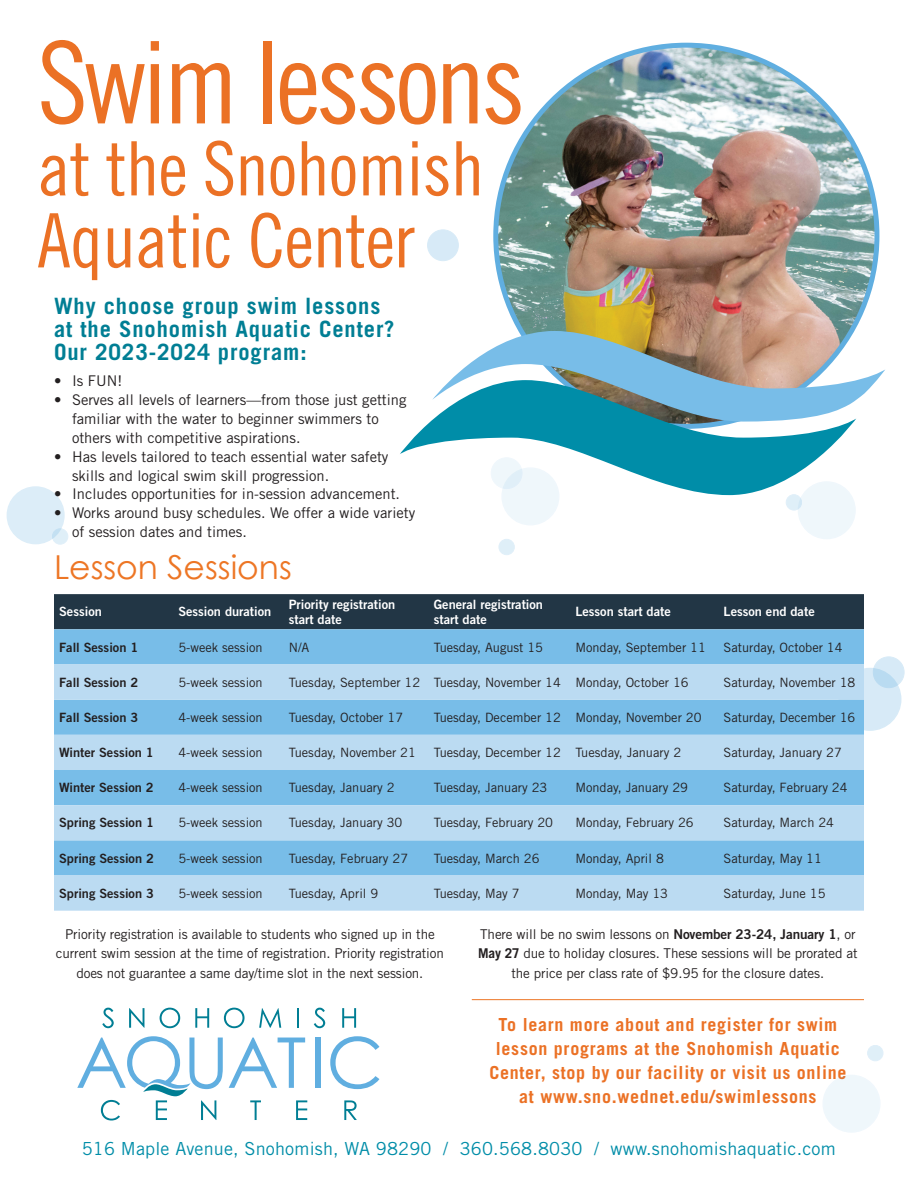
<style>
.page{position:relative;width:918px;height:1188px;background:#fff}
.page>*{position:absolute;margin:0;border:0;box-sizing:border-box;transform-origin:0 0}
.t1{font:114px "Trade Gothic LT Std Cn 18";letter-spacing:-.04em;color:#eb7125}
.t2{font:75px/72px "Trade Gothic LT Std Cn 18";letter-spacing:-.01em;color:#eb7125}
.t3{font:33px "Century Gothic";color:#ed7625}
.t4{font:700 22.5px/23px "Trade Gothic LT Std";letter-spacing:.04em;color:#007e94}
.t5{font:700 18px/24px "Trade Gothic LT Std";letter-spacing:.04em;color:#eb7125;text-align:center}
.t6{font:18px "Trade Gothic LT Std";letter-spacing:.01em;color:#008da8}
.t7{font:14.7px/18.9px "Trade Gothic LT Std";color:#231f20}
.t8{font:13.5px/19.5px "Trade Gothic LT Std";letter-spacing:-.01em;color:#231f20;text-align:center}
.t9{font:12.9px "Trade Gothic LT Std";color:#231f20}
.t10{font:12.9px/15.5px "Trade Gothic LT Std Bd 2";color:#fff}
.t11{font:12.9px "Trade Gothic LT Std Bd 2";color:#231f20}
.s1{font-family:"Trade Gothic LT Std Bd 2"}
.s2{font-weight:700}
</style>
<div class="page">
<div style="left:839px;top:669px;width:62px;height:61px;background:#d7eaf7;border-radius:50%"></div>
<svg style="left:873px;top:657px;width:31px;height:31px"></svg>
<div style="left:873px;top:656px;width:31px;height:32px;border:1px solid #60aee0;border-radius:50%"></div>
<div style="left:54px;top:594px;width:810px;height:35px;background:#223645"></div>
<div style="left:54px;top:629px;width:810px;height:35px;background:#78bde8"></div>
<svg style="left:54px;top:664px;width:810px;height:247px;fill:#bbdbf2"></svg>
<svg style="left:229px;top:1038px;width:76px;height:50px"></svg>
<div style="left:315px;top:1038px;width:5px;height:50px;background:#60aee0"></div>
<svg style="left:330px;top:1036px;width:49px;height:53px"></svg>
<svg style="left:102px;top:1008px;width:12px;height:20px"></svg>
<svg style="left:129px;top:1008px;width:15px;height:20px"></svg>
<svg style="left:160px;top:1008px;width:20px;height:20px"></svg>
<svg style="left:195px;top:1008px;width:14px;height:20px"></svg>
<svg style="left:224px;top:1008px;width:21px;height:20px"></svg>
<svg style="left:259px;top:1008px;width:22px;height:20px"></svg>
<hr style="left:297px;top:1008px;width:2px;height:20px;background:#007e94">
<svg style="left:314px;top:1008px;width:11px;height:20px"></svg>
<svg style="left:342px;top:1008px;width:14px;height:20px"></svg>
<svg style="left:250px;top:1100px;width:11px;height:20px"></svg>
<svg style="left:296px;top:1100px;width:11px;height:20px"></svg>
<svg style="left:344px;top:1100px;width:13px;height:20px"></svg>
<svg style="left:77px;top:1036px;width:146px;height:85px"></svg>
<div style="left:428px;top:230px;width:30px;height:31px;background:#d7eaf7;border-radius:50%"></div>
<div style="left:427px;top:229px;width:32px;height:32px;border:1px solid #60aee0;border-radius:50%"></div>
<div style="left:499px;top:539px;width:15px;height:16px;background:#dfeff8;border-radius:50%"></div>
<div style="left:499px;top:539px;width:16px;height:16px;border:1px solid #60aee0;border-radius:50%"></div>
<div style="left:868px;top:1045px;width:15px;height:16px;background:#dfeff8;border-radius:50%"></div>
<div style="left:867px;top:1045px;width:16px;height:16px;border:1px solid #60aee0;border-radius:50%"></div>
<div style="left:786px;top:495px;width:16px;height:15px;background:#dfeff8;border-radius:50%"></div>
<div style="left:786px;top:495px;width:16px;height:15px;border:1px solid #60aee0;border-radius:50%"></div>
<div style="left:52px;top:529px;width:16px;height:15px;background:#dfeff8;border-radius:50%"></div>
<div style="left:52px;top:529px;width:16px;height:15px;border:1px solid #60aee0;border-radius:50%"></div>
<div style="left:502px;top:468px;width:57px;height:57px;background:#eff7fb;border-radius:50%"></div>
<div style="left:823px;top:1075px;width:57px;height:57px;background:#eff7fb;border-radius:50%"></div>
<div style="left:822px;top:1075px;width:59px;height:58px;border:1px solid #60aee0;border-radius:50%"></div>
<div style="left:798px;top:482px;width:57px;height:57px;background:#eff7fb;border-radius:50%"></div>
<div style="left:798px;top:481px;width:58px;height:58px;border:1px solid #60aee0;border-radius:50%"></div>
<div style="left:7px;top:487px;width:57px;height:57px;background:#dcedf8;border-radius:50%"></div>
<div style="left:7px;top:486px;width:58px;height:58px;border:1px solid #60aee0;border-radius:50%"></div>
<img style="left:496px;top:45px;width:381px;height:381px;border-radius:191px">
<svg style="left:400px;top:420px;width:454px;height:75px"></svg>
<svg style="left:432px;top:331px;width:453px;height:91px"></svg>
<hr style="left:472px;top:999px;width:392px;height:1px;background:#ed7625">
<h1 class="t1" style="left:37px;top:15px;width:490px">Swim lessons</h1>
<h2 class="t2" style="left:37px;top:132px;width:448px">at the Snohomish<br>Aquatic Center</h2>
<h3 class="t4" style="left:54px;top:294px;width:342px">Why choose group swim lessons at the Snohomish Aquatic Center?<br>Our 2023-2024 program:</h3>
<p class="t7" style="left:54px;top:372px;width:70px">• Is FUN!</p>
<p class="t7" style="left:72px;top:390px;width:336px;text-indent:-18px">• Serves all levels of learners—from those just getting familiar with the water to beginner swimmers to others with competitive aspirations.</p>
<p class="t7" style="left:72px;top:447px;width:318px;text-indent:-18px">• Has levels tailored to teach essential water safety skills and logical swim skill progression.</p>
<p class="t7" style="left:54px;top:485px;width:348px">• Includes opportunities for in-session advancement.</p>
<p class="t7" style="left:72px;top:503px;width:345px;text-indent:-18px">• Works around busy schedules. We offer a wide variety of session dates and times.</p>
<h3 class="t3" style="left:54px;top:544px;width:239px">Lesson Sessions</h3>
<p class="t10" style="left:59px;top:604px;width:44px">Session</p>
<p class="t10" style="left:178px;top:604px;width:94px">Session duration</p>
<p class="t10" style="left:289px;top:596px;width:108px">Priority registration start date</p>
<p class="t10" style="left:434px;top:596px;width:111px">General registration start date</p>
<p class="t10" style="left:575px;top:604px;width:97px">Lesson start date</p>
<p class="t10" style="left:724px;top:604px;width:93px">Lesson end date</p>
<p class="t11" style="left:59px;top:639px;width:81px">Fall Session 1</p>
<p class="t9" style="left:178px;top:639px;width:86px">5-week session</p>
<p class="t9" style="left:289px;top:639px;width:22px">N/A</p>
<p class="t9" style="left:434px;top:639px;width:111px">Tuesday, August 15</p>
<p class="t9" style="left:575px;top:639px;width:132px">Monday, September 11</p>
<p class="t9" style="left:724px;top:639px;width:121px">Saturday, October 14</p>
<p class="t11" style="left:59px;top:674px;width:81px">Fall Session 2</p>
<p class="t9" style="left:178px;top:674px;width:86px">5-week session</p>
<p class="t9" style="left:289px;top:674px;width:401px">Tuesday, September 12 Tuesday, November 14 Monday, October 16</p>
<p class="t9" style="left:724px;top:674px;width:133px">Saturday, November 18</p>
<p class="t11" style="left:59px;top:709px;width:81px">Fall Session 3</p>
<p class="t9" style="left:178px;top:709px;width:86px">4-week session</p>
<p class="t9" style="left:289px;top:709px;width:116px">Tuesday, October 17</p>
<p class="t9" style="left:434px;top:709px;width:269px">Tuesday, December 12 Monday, November 20</p>
<p class="t9" style="left:724px;top:709px;width:133px">Saturday, December 16</p>
<p class="t11" style="left:59px;top:744px;width:96px">Winter Session 1</p>
<p class="t9" style="left:178px;top:745px;width:86px">4-week session</p>
<p class="t9" style="left:289px;top:745px;width:129px">Tuesday, November 21</p>
<p class="t9" style="left:434px;top:745px;width:249px">Tuesday, December 12 Tuesday, January 2</p>
<p class="t9" style="left:724px;top:745px;width:120px">Saturday, January 27</p>
<p class="t11" style="left:59px;top:780px;width:96px">Winter Session 2</p>
<p class="t9" style="left:178px;top:780px;width:86px">4-week session</p>
<p class="t9" style="left:289px;top:780px;width:107px">Tuesday, January 2</p>
<p class="t9" style="left:434px;top:780px;width:115px">Tuesday, January 23</p>
<p class="t9" style="left:575px;top:780px;width:114px">Monday, January 29</p>
<p class="t9" style="left:724px;top:780px;width:126px">Saturday, February 24</p>
<p class="t11" style="left:59px;top:815px;width:96px">Spring Session 1</p>
<p class="t9" style="left:178px;top:815px;width:86px">5-week session</p>
<p class="t9" style="left:289px;top:815px;width:115px">Tuesday, January 30</p>
<p class="t9" style="left:434px;top:815px;width:121px">Tuesday, February 20</p>
<p class="t9" style="left:575px;top:815px;width:120px">Monday, February 26</p>
<p class="t9" style="left:724px;top:815px;width:112px">Saturday, March 24</p>
<p class="t11" style="left:59px;top:850px;width:96px">Spring Session 2</p>
<p class="t9" style="left:178px;top:850px;width:86px">5-week session</p>
<p class="t9" style="left:289px;top:850px;width:121px">Tuesday, February 27</p>
<p class="t9" style="left:434px;top:850px;width:107px">Tuesday, March 26</p>
<p class="t9" style="left:575px;top:850px;width:90px">Monday, April 8</p>
<p class="t9" style="left:724px;top:850px;width:100px">Saturday, May 11</p>
<p class="t11" style="left:59px;top:885px;width:96px">Spring Session 3</p>
<p class="t9" style="left:178px;top:885px;width:86px">5-week session</p>
<p class="t9" style="left:289px;top:885px;width:91px">Tuesday, April 9</p>
<p class="t9" style="left:434px;top:885px;width:87px">Tuesday, May 7</p>
<p class="t9" style="left:575px;top:885px;width:94px">Monday, May 13</p>
<p class="t9" style="left:724px;top:885px;width:103px">Saturday, June 15</p>
<p class="t8" style="left:56px;top:924px;width:389px">Priority registration is available to students who signed up in the current swim session at the time of registration. Priority registration does not guarantee a same day/time slot in the next session.</p>
<p class="t8" style="left:478px;top:924px;width:381px">There will be no swim lessons on <span class="s1">November 23-24, January 1</span>, or<br><span class="s2">May 27</span> due to holiday closures. These sessions will be prorated at the price per class rate of $9.95 for the closure dates.</p>
<h3 class="t5" style="left:489px;top:1013px;width:359px">To learn more about and register for swim lesson programs at the Snohomish Aquatic Center, stop by our facility or visit us online at www.sno.wednet.edu/swimlessons</h3>
<h3 class="t6" style="left:82px;top:1137px;width:756px">516 Maple Avenue, Snohomish, WA 98290 / 360.568.8030 / www.snohomishaquatic.com</h3>
</div>
